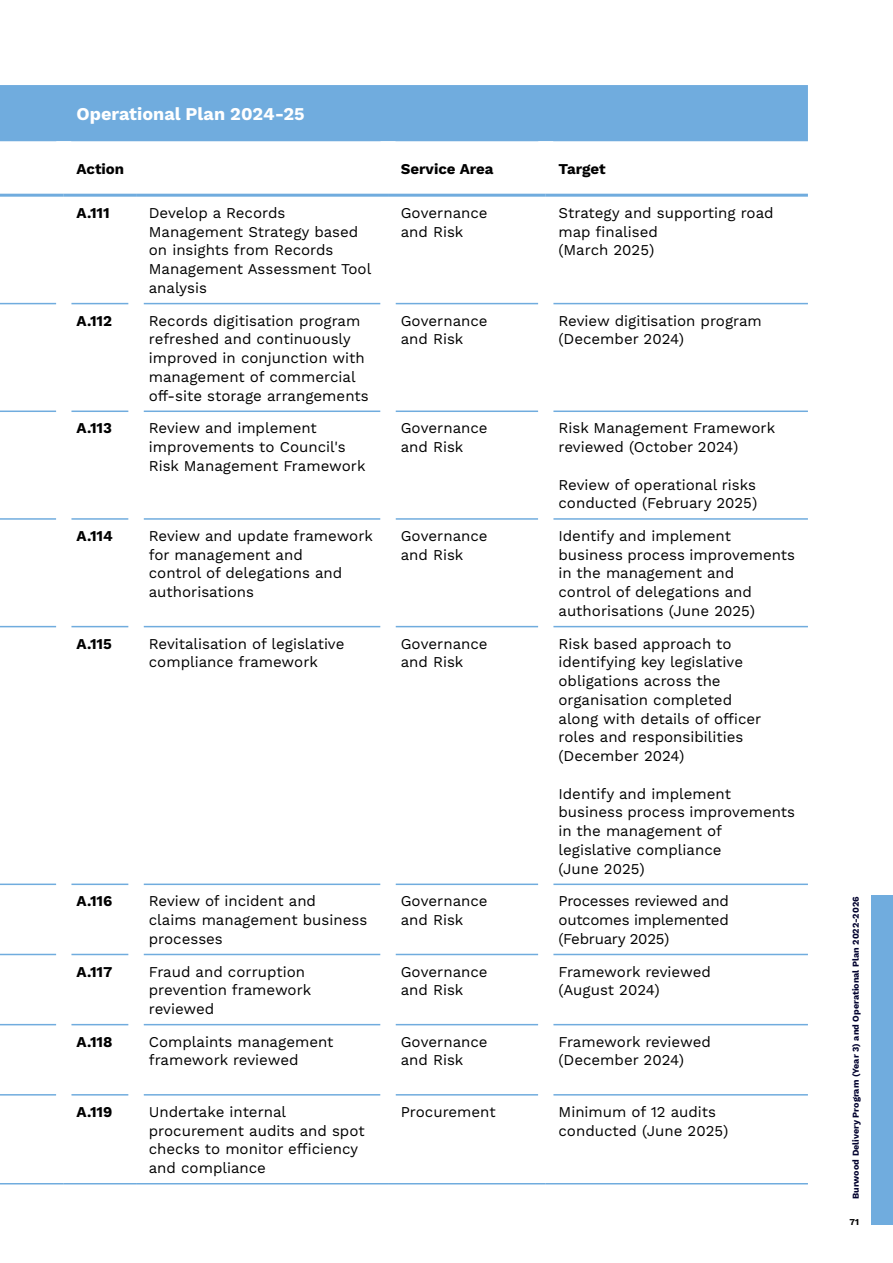
<style>
.page{position:relative;width:893px;height:1263px;background:#fff}
.page>*{position:absolute;margin:0;border:0;box-sizing:border-box;transform-origin:0 0}
.t1{font:700 18px "Work Sans";color:#fff}
.t2{font:15px/18.8px "Work Sans";color:#000}
.t3{font:700 15px "Work Sans";color:#000}
.t4{font:700 9px "Work Sans";color:#00002d}
.t5{font:700 9px "Work Sans";color:#000}
</style>
<div class="page">
<div style="left:0;top:85px;width:808px;height:56px;background:#70acde"></div>
<hr style="left:0;top:303px;width:56px;height:1px;background:#70acde">
<hr style="left:71px;top:303px;width:58px;height:1px;background:#70acde">
<hr style="left:144px;top:303px;width:236px;height:1px;background:#70acde">
<hr style="left:395px;top:303px;width:143px;height:1px;background:#70acde">
<hr style="left:553px;top:303px;width:255px;height:1px;background:#70acde">
<hr style="left:0;top:410px;width:56px;height:2px;background:#70acde">
<hr style="left:71px;top:410px;width:58px;height:2px;background:#70acde">
<hr style="left:144px;top:410px;width:236px;height:2px;background:#70acde">
<hr style="left:395px;top:410px;width:143px;height:2px;background:#70acde">
<hr style="left:553px;top:410px;width:255px;height:2px;background:#70acde">
<hr style="left:0;top:518px;width:56px;height:2px;background:#70acde">
<hr style="left:71px;top:518px;width:58px;height:2px;background:#70acde">
<hr style="left:144px;top:518px;width:236px;height:2px;background:#70acde">
<hr style="left:395px;top:518px;width:143px;height:2px;background:#70acde">
<hr style="left:553px;top:518px;width:255px;height:2px;background:#70acde">
<hr style="left:0;top:626px;width:56px;height:1px;background:#70acde">
<hr style="left:71px;top:626px;width:58px;height:1px;background:#70acde">
<hr style="left:144px;top:626px;width:236px;height:1px;background:#70acde">
<hr style="left:395px;top:626px;width:143px;height:1px;background:#70acde">
<hr style="left:553px;top:626px;width:255px;height:1px;background:#70acde">
<hr style="left:0;top:883px;width:56px;height:2px;background:#70acde">
<hr style="left:71px;top:883px;width:58px;height:2px;background:#70acde">
<hr style="left:144px;top:883px;width:236px;height:2px;background:#70acde">
<hr style="left:395px;top:883px;width:143px;height:2px;background:#70acde">
<hr style="left:553px;top:883px;width:255px;height:2px;background:#70acde">
<hr style="left:0;top:954px;width:56px;height:1px;background:#70acde">
<hr style="left:71px;top:954px;width:58px;height:1px;background:#70acde">
<hr style="left:144px;top:954px;width:236px;height:1px;background:#70acde">
<hr style="left:395px;top:954px;width:143px;height:1px;background:#70acde">
<hr style="left:553px;top:954px;width:255px;height:1px;background:#70acde">
<hr style="left:0;top:1024px;width:56px;height:1px;background:#70acde">
<hr style="left:71px;top:1024px;width:58px;height:1px;background:#70acde">
<hr style="left:144px;top:1024px;width:236px;height:1px;background:#70acde">
<hr style="left:395px;top:1024px;width:143px;height:1px;background:#70acde">
<hr style="left:553px;top:1024px;width:255px;height:1px;background:#70acde">
<hr style="left:0;top:1094px;width:56px;height:1px;background:#70acde">
<hr style="left:71px;top:1094px;width:58px;height:1px;background:#70acde">
<hr style="left:144px;top:1094px;width:236px;height:1px;background:#70acde">
<hr style="left:395px;top:1094px;width:143px;height:1px;background:#70acde">
<hr style="left:553px;top:1094px;width:255px;height:1px;background:#70acde">
<hr style="left:0;top:1183px;width:64px;height:1px;background:#70acde">
<hr style="left:64px;top:1183px;width:72px;height:1px;background:#70acde">
<hr style="left:136px;top:1183px;width:252px;height:1px;background:#70acde">
<hr style="left:388px;top:1183px;width:158px;height:1px;background:#70acde">
<hr style="left:546px;top:1183px;width:262px;height:1px;background:#70acde">
<hr style="left:0;top:194px;width:64px;height:3px;background:#70acde">
<hr style="left:64px;top:194px;width:72px;height:3px;background:#70acde">
<hr style="left:136px;top:194px;width:252px;height:3px;background:#70acde">
<hr style="left:388px;top:194px;width:158px;height:3px;background:#70acde">
<hr style="left:546px;top:194px;width:262px;height:3px;background:#70acde">
<div style="left:872px;top:895px;width:21px;height:330px;background:#70acde"></div>
<p class="t1" style="left:77px;top:103px;width:230px">Operational Plan 2024-25</p>
<p class="t3" style="left:77px;top:160px;width:49px">Action</p>
<p class="t3" style="left:401px;top:160px;width:94px">Service Area</p>
<p class="t3" style="left:558px;top:160px;width:49px">Target</p>
<p class="t3" style="left:77px;top:204px;width:35px">A.111</p>
<p class="t2" style="left:149px;top:204px;width:224px">Develop a Records<br>Management Strategy based on insights from Records<br>Management Assessment Tool analysis</p>
<p class="t2" style="left:401px;top:204px;width:88px">Governance and Risk</p>
<p class="t2" style="left:558px;top:204px;width:217px">Strategy and supporting road map finalised<br>(March 2025)</p>
<p class="t3" style="left:77px;top:312px;width:37px">A.112</p>
<p class="t2" style="left:149px;top:312px;width:221px">Records digitisation program refreshed and continuously improved in conjunction with management of commercial off-site storage arrangements</p>
<p class="t2" style="left:401px;top:312px;width:88px">Governance and Risk</p>
<p class="t2" style="left:558px;top:312px;width:205px">Review digitisation program (December 2024)</p>
<p class="t3" style="left:77px;top:419px;width:37px">A.113</p>
<p class="t2" style="left:149px;top:419px;width:218px">Review and implement improvements to Council's<br>Risk Management Framework</p>
<p class="t2" style="left:401px;top:419px;width:88px">Governance and Risk</p>
<p class="t2" style="left:558px;top:419px;width:218px">Risk Management Framework reviewed (October 2024)</p>
<p class="t2" style="left:558px;top:476px;width:200px">Review of operational risks conducted (February 2025)</p>
<p class="t3" style="left:77px;top:527px;width:38px">A.114</p>
<p class="t2" style="left:149px;top:527px;width:226px">Review and update framework for management and<br>control of delegations and authorisations</p>
<p class="t2" style="left:401px;top:527px;width:88px">Governance and Risk</p>
<p class="t2" style="left:558px;top:527px;width:238px">Identify and implement business process improvements in the management and<br>control of delegations and authorisations (June 2025)</p>
<p class="t3" style="left:77px;top:635px;width:37px">A.115</p>
<p class="t2" style="left:149px;top:635px;width:197px">Revitalisation of legislative compliance framework</p>
<p class="t2" style="left:401px;top:635px;width:88px">Governance and Risk</p>
<p class="t2" style="left:558px;top:635px;width:204px">Risk based approach to identifying key legislative obligations across the organisation completed along with details of officer roles and responsibilities (December 2024)</p>
<p class="t2" style="left:558px;top:785px;width:238px">Identify and implement business process improvements in the management of legislative compliance<br>(June 2025)</p>
<p class="t3" style="left:77px;top:892px;width:37px">A.116</p>
<p class="t2" style="left:149px;top:892px;width:220px">Review of incident and claims management business processes</p>
<p class="t2" style="left:401px;top:892px;width:88px">Governance and Risk</p>
<p class="t2" style="left:558px;top:892px;width:172px;text-align:justify">Processes reviewed and outcomes implemented (February 2025)</p>
<p class="t3" style="left:77px;top:963px;width:37px">A.117</p>
<p class="t2" style="left:149px;top:963px;width:164px">Fraud and corruption prevention framework reviewed</p>
<p class="t2" style="left:401px;top:963px;width:88px">Governance and Risk</p>
<p class="t2" style="left:558px;top:963px;width:154px">Framework reviewed (August 2024)</p>
<p class="t3" style="left:77px;top:1033px;width:38px">A.118</p>
<p class="t2" style="left:149px;top:1033px;width:186px">Complaints management framework reviewed</p>
<p class="t2" style="left:401px;top:1033px;width:88px">Governance and Risk</p>
<p class="t2" style="left:558px;top:1033px;width:154px">Framework reviewed (December 2024)</p>
<p class="t3" style="left:77px;top:1103px;width:37px">A.119</p>
<p class="t2" style="left:149px;top:1103px;width:217px">Undertake internal procurement audits and spot checks to monitor efficiency and compliance</p>
<p class="t2" style="left:401px;top:1103px;width:96px">Procurement</p>
<p class="t2" style="left:558px;top:1103px;width:171px">Minimum of 12 audits conducted (June 2025)</p>
<p class="t4" style="left:851px;top:1199px;width:304px;rotate:-90deg">Burwood Delivery Program (Year 3) and Operational Plan 2022-2026</p>
<p class="t5" style="left:849px;top:1216px;width:11px">71</p>
</div>
